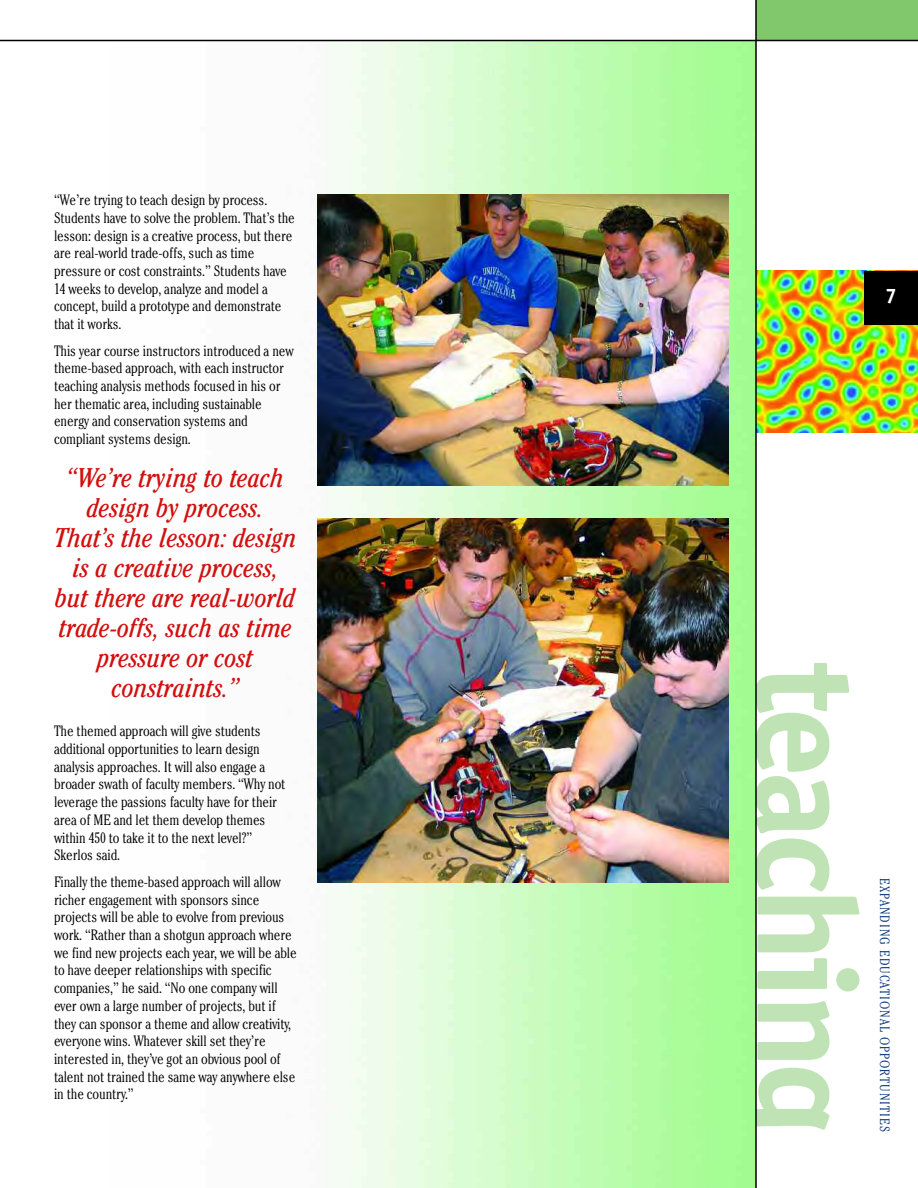
<style>
.page{position:relative;width:918px;height:1188px;background:#fff}
.page>*{position:absolute;margin:0;border:0;box-sizing:border-box;transform-origin:0 0}
.t1{font:700 141px "Officina Sans";letter-spacing:-.045em;color:#c0e3b5}
.t2{font:italic condensed 27px/30px "Cheltenham";color:#d0100e;text-align:center}
.t3{font:700 21px "Officina Sans";color:#fff}
.t4{font:300 condensed 15px/17.7px "Cheltenham";letter-spacing:-.01em;color:#000}
.t5{font:300 condensed 13.5px "Cheltenham";letter-spacing:.08em;color:#0a347b}
</style>
<div class="page">
<img style="left:109px;top:41px;width:646px;height:1147px">
<div style="left:756px;top:0;width:162px;height:40px;background:#80c86b"></div>
<hr style="left:0;top:40px;width:918px;height:1px;background:#000">
<img style="left:757px;top:271px;width:161px;height:162px">
<div style="left:864px;top:271px;width:54px;height:54px;background:#000"></div>
<img style="left:317px;top:195px;width:412px;height:291px">
<img style="left:317px;top:519px;width:412px;height:363px">
<hr style="left:755px;top:0;width:2px;height:1188px;background:#000">
<p class="t4" style="left:54px;top:193px;width:242px">“We’re trying to teach design by process.<br>Students have to solve the problem. That’s the lesson: design is a creative process, but there are real-world trade-offs, such as time pressure or cost constraints.” Students have 14 weeks to develop, analyze and model a concept, build a prototype and demonstrate that it works.</p>
<p class="t4" style="left:54px;top:343px;width:241px">This year course instructors introduced a new theme-based approach, with each instructor teaching analysis methods focused in his or her thematic area, including sustainable energy and conservation systems and compliant systems design.</p>
<h2 class="t2" style="left:54px;top:465px;width:244px">“We’re trying to teach design by process.<br>That’s the lesson: design is a creative process, but there are real-world trade-offs, such as time pressure or cost constraints.”</h2>
<p class="t4" style="left:54px;top:724px;width:233px">The themed approach will give students additional opportunities to learn design analysis approaches. It will also engage a broader swath of faculty members. “Why not leverage the passions faculty have for their area of ME and let them develop themes within 450 to take it to the next level?” Skerlos said.</p>
<p class="t4" style="left:54px;top:874px;width:244px">Finally the theme-based approach will allow richer engagement with sponsors since projects will be able to evolve from previous work. “Rather than a shotgun approach where we find new projects each year, we will be able to have deeper relationships with specific companies,” he said. “No one company will ever own a large number of projects, but if they can sponsor a theme and allow creativity, everyone wins. Whatever skill set they’re interested in, they’ve got an obvious pool of talent not trained the same way anywhere else in the country.”</p>
<h3 class="t3" style="left:885px;top:288px;width:13px">7</h3>
<h1 class="t1" style="left:859px;top:661px;width:474px;rotate:90deg">teaching</h1>
<p class="t5" style="left:890px;top:878px;width:255px;rotate:90deg">EXPANDING EDUCATIONAL OPPORTUNITIES</p>
</div>
